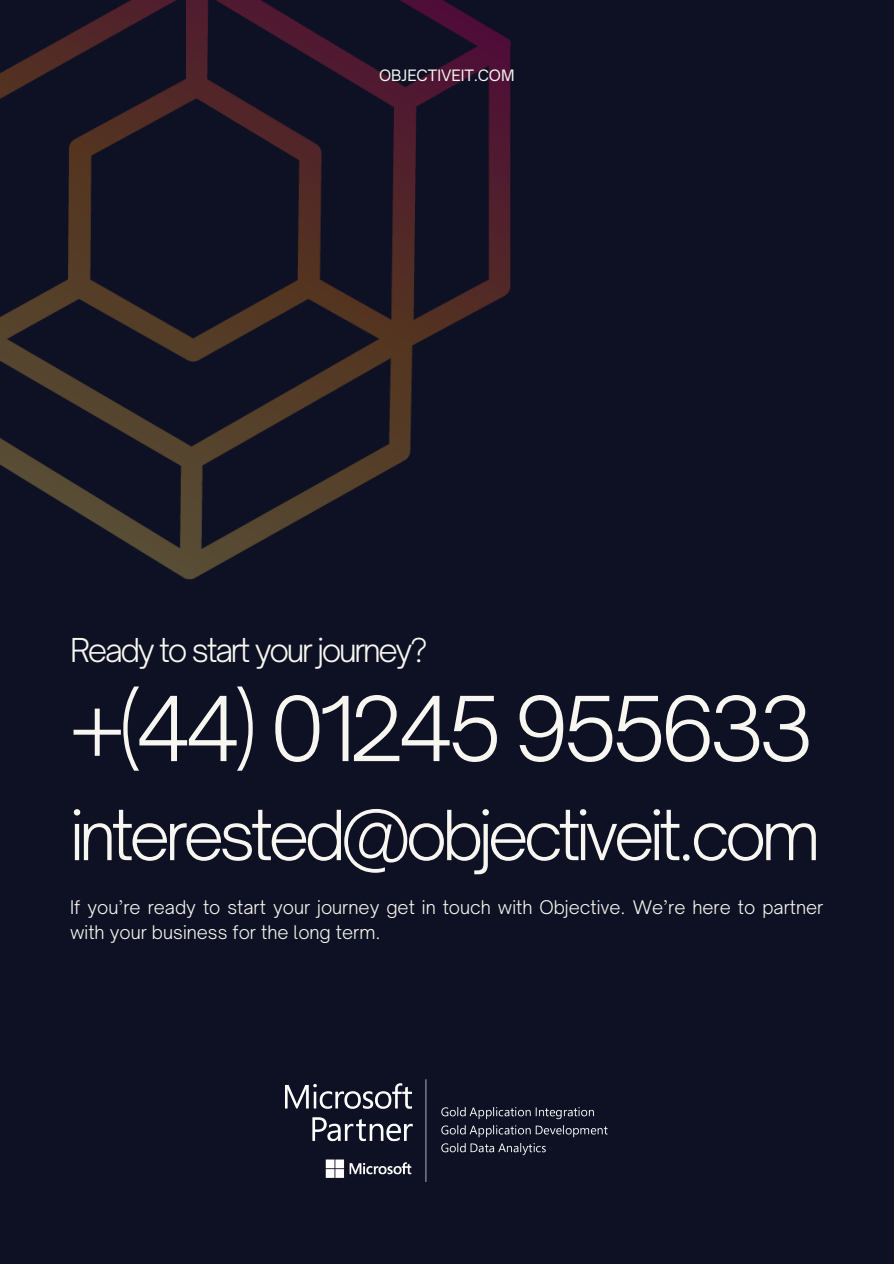
<style>
.page{position:relative;width:894px;height:1264px;background:#fff}
.page>*{position:absolute;margin:0;border:0;box-sizing:border-box;transform-origin:0 0}
.t1{font:300 85.5px "Open Sauce One";letter-spacing:-.07em;color:#f8f6f1}
.t2{font:300 66px "Open Sauce One";letter-spacing:-.07em;color:#f8f6f1}
.t3{font:300 31.5px "Open Sauce One";letter-spacing:-.07em;color:#f8f6f1}
.t4{font:300 18px/24.8px "Open Sauce One";color:#f8f6f1}
.t5{font:15px "Open Sauce One";color:#f8f6f1}
</style>
<div class="page">
<div style="left:0;top:0;width:893px;height:1263px;background:#0e1123"></div>
<img style="left:0;top:0;width:511px;height:580px">
<img style="left:285px;top:1079px;width:323px;height:103px">
<h4 class="t5" style="left:379px;top:66px;width:137px">OBJECTIVEIT.COM</h4>
<p class="t3" style="left:70px;top:630px;width:358px">Ready to start your journey?</p>
<h3 class="t1" style="left:70px;top:675px;width:745px">+(44) 01245 955633</h3>
<h1 class="t2" style="left:70px;top:794px;width:751px">interested@objectiveit.com</h1>
<h2 class="t4" style="left:70px;top:894px;width:754px">If you’re ready to start your journey get in touch with Objective. We’re here to partner with your business for the long term.</h2>
</div>
